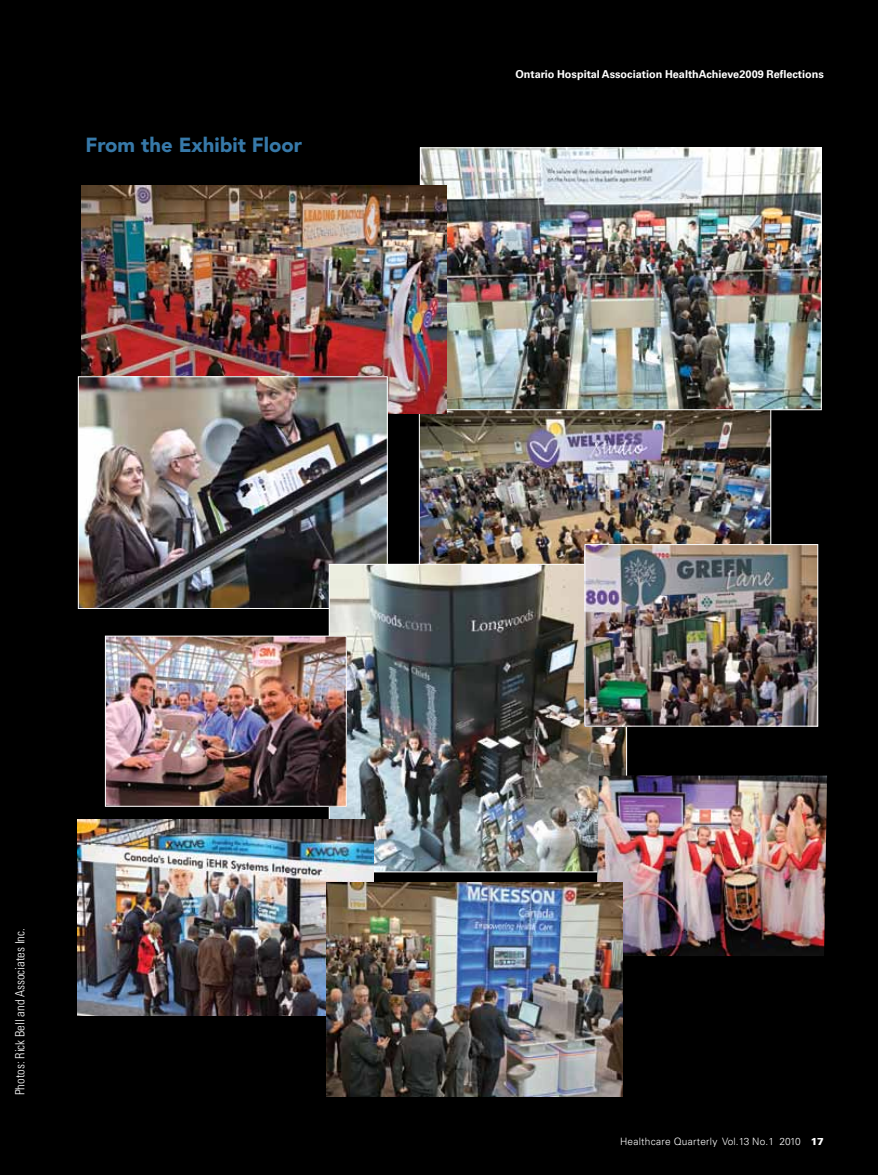
<style>
.page{position:relative;width:878px;height:1175px;background:#fff}
.page>*{position:absolute;margin:0;border:0;box-sizing:border-box;transform-origin:0 0}
.t1{font:900 20.25px "Avenir";color:#3779a9}
.t2{font:300 condensed 12.75px "Univers";color:#fff}
.t3{font:700 10.8px "Univers";color:#fff}
.t4{font:300 10.2px "Univers";letter-spacing:.025em;color:#fff}
.s1{font-weight:900}
</style>
<div class="page">
<div style="left:1px;top:0;width:877px;height:1174px;background:#000"></div>
<img style="left:421px;top:410px;width:348px;height:154px">
<img style="left:422px;top:150px;width:397px;height:258px">
<div style="left:420px;top:148px;width:401px;height:262px;border:1px solid #fff"></div>
<img style="left:82px;top:186px;width:364px;height:227px">
<img style="left:80px;top:378px;width:305px;height:228px">
<div style="left:78px;top:376px;width:309px;height:232px;border:1px solid #fff"></div>
<img style="left:331px;top:566px;width:293px;height:304px">
<img style="left:78px;top:819px;width:296px;height:196px">
<img style="left:596px;top:775px;width:231px;height:181px">
<img style="left:107px;top:638px;width:237px;height:166px">
<div style="left:105px;top:636px;width:241px;height:170px;border:1px solid #fff"></div>
<img style="left:327px;top:882px;width:295px;height:214px">
<img style="left:586px;top:546px;width:230px;height:178px">
<div style="left:584px;top:544px;width:234px;height:182px;border:1px solid #fff"></div>
<h1 class="t1" style="left:85px;top:133px;width:218px">From the Exhibit Floor</h1>
<p class="t3" style="left:515px;top:68px;width:310px">Ontario Hospital Association HealthAchieve2009 Reflections</p>
<p class="t2" style="left:12px;top:1095px;width:169px;rotate:-90deg">Photos: Rick Bell and Associates Inc.</p>
<p class="t4" style="left:620px;top:1134px;width:205px">Healthcare Quarterly Vol.13 No.1 2010 <span class="s1">17</span></p>
</div>
